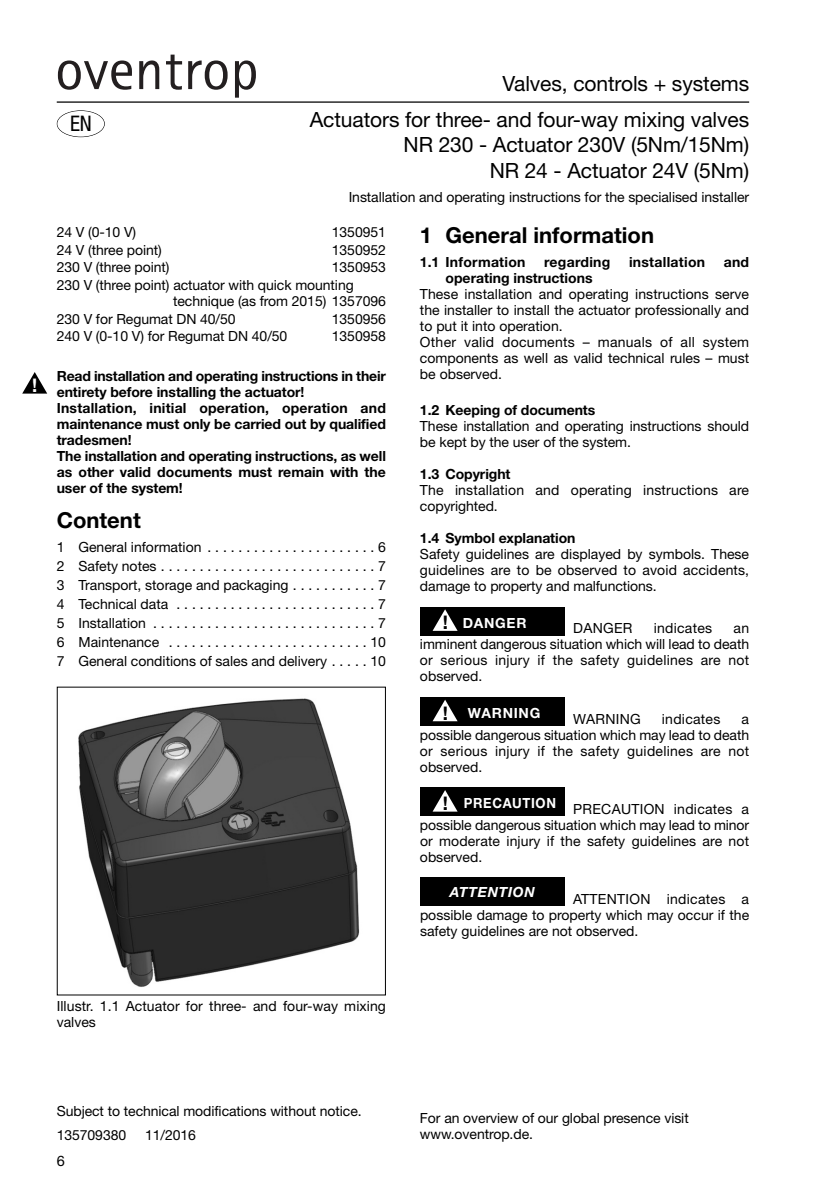
<style>
.page{position:relative;width:840px;height:1191px;background:#fff}
.page>*{position:absolute;margin:0;border:0;box-sizing:border-box;transform-origin:0 0}
.t1{font:700 22px "Helvetica Neue";color:#000}
.t2{font:condensed 21.4px "Helvetica Neue";color:#000}
.t3{font:21px/36.6px "Helvetica Neue";letter-spacing:-.005em;color:#000;text-align:right}
.t4{font:700 18.8px "Helvetica Neue";color:#fff}
.t5{font:700 18.8px "Helvetica Neue";color:#000}
.t6{font:14.4px "Helvetica Neue";color:#000}
.t7{font:14px/16px "Helvetica Neue";color:#000}
.t8{font:700 14px/16px "Helvetica Neue";letter-spacing:-.005em;color:#000}
.t9{font:700 14px "Helvetica Neue";letter-spacing:.02em;color:#000}
.t10{font:14px "Helvetica Neue";letter-spacing:.02em;color:#000}
.t11{font:700 14px "Helvetica Neue";letter-spacing:.05em;color:#fff}
.t12{font:700 14px "Helvetica Neue";letter-spacing:.05em;color:#fff;scale:.93 1}
.t13{font:italic 700 14px "Helvetica Neue";letter-spacing:.05em;color:#fff}
.s1{font-size:18.8px;color:#000}
</style>
<div class="page">
<div style="left:57px;top:110px;width:48px;height:27px;border:1px solid #000;border-radius:50%"></div>
<img style="left:78px;top:698px;width:282px;height:289px">
<svg style="left:22px;top:372px;width:25px;height:21px"></svg>
<div style="left:420px;top:607px;width:144px;height:28px;background:#000"></div>
<div style="left:420px;top:877px;width:144px;height:29px;background:#000"></div>
<svg style="left:432px;top:609px;width:25px;height:22px"></svg>
<div style="left:420px;top:697px;width:144px;height:28px;background:#000"></div>
<svg style="left:432px;top:699px;width:25px;height:22px"></svg>
<div style="left:420px;top:787px;width:144px;height:29px;background:#000"></div>
<svg style="left:433px;top:790px;width:24px;height:21px"></svg>
<svg style="left:58px;top:55px;width:198px;height:43px"></svg>
<hr style="left:57px;top:101px;width:691px;height:2px;background:#000">
<h3 class="t4" style="left:32px;top:378px;width:7px">!</h3>
<h2 class="t2" style="left:70px;top:116px;width:23px">EN</h2>
<h3 class="t3" style="left:309px;top:67px;width:440px">Valves, controls + systems<br>Actuators for three- and four-way mixing valves</h3>
<h3 class="t3" style="left:403px;top:134px;width:347px;line-height:25.2px">NR 230 - Actuator 230V (5Nm/15Nm)<br>NR 24 - Actuator 24V (5Nm)</h3>
<p class="t7" style="left:348px;top:190px;width:401px">Installation and operating instructions for the specialised installer</p>
<p class="t7" style="left:57px;top:225px;width:81px">24 V (0-10 V)</p>
<p class="t7" style="left:332px;top:225px;width:55px">1350951</p>
<p class="t7" style="left:57px;top:243px;width:107px">24 V (three point)</p>
<p class="t7" style="left:332px;top:243px;width:55px">1350952</p>
<p class="t7" style="left:57px;top:261px;width:114px">230 V (three point)</p>
<p class="t7" style="left:57px;top:260px;width:330px;line-height:17.8px;text-indent:275px">1350953<br>230 V (three point) actuator with quick mounting</p>
<p class="t7" style="left:57px;top:293px;width:330px;line-height:17.8px;text-indent:116px">technique (as from 2015) 1357096<br>230 V for Regumat DN 40/50</p>
<p class="t7" style="left:332px;top:312px;width:55px">1350956</p>
<p class="t7" style="left:57px;top:330px;width:232px">240 V (0-10 V) for Regumat DN 40/50</p>
<p class="t7" style="left:332px;top:330px;width:55px">1350958</p>
<p class="t8" style="left:57px;top:369px;width:330px">Read installation and operating instructions in their entirety before installing the actuator!<br>Installation, initial operation, operation and maintenance must only be carried out by qualified tradesmen!<br>The installation and operating instructions, as well as other valid documents must remain with the user of the system!</p>
<h1 class="t1" style="left:57px;top:512px;width:85px">Content</h1>
<p class="t7" style="left:57px;top:539px;width:330px;line-height:19px;text-align:justify">1 General information . . . . . . . . . . . . . . . . . . . . . . 6<br>2 Safety notes . . . . . . . . . . . . . . . . . . . . . . . . . . . . 7<br>3 Transport, storage and packaging . . . . . . . . . . . 7<br>4 Technical data . . . . . . . . . . . . . . . . . . . . . . . . . . 7<br>5 Installation . . . . . . . . . . . . . . . . . . . . . . . . . . . . . 7<br>6 Maintenance . . . . . . . . . . . . . . . . . . . . . . . . . . 10<br>7 General conditions of sales and delivery . . . . . 10</p>
<h1 class="t1" style="left:420px;top:227px;width:235px">1 General information</h1>
<p class="t9" style="left:420px;top:257px;width:107px">1.1 Information</p>
<p class="t9" style="left:544px;top:257px;width:68px">regarding</p>
<p class="t9" style="left:628px;top:257px;width:78px">installation</p>
<p class="t8" style="left:723px;top:255px;width:27px">and</p>
<p class="t8" style="left:445px;top:271px;width:148px">operating instructions</p>
<p class="t7" style="left:420px;top:287px;width:330px">These installation and operating instructions serve the installer to install the actuator professionally and to put it into operation.<br>Other valid documents – manuals of all system components as well as valid technical rules – must be observed.</p>
<p class="t8" style="left:420px;top:403px;width:177px">1.2 Keeping of documents</p>
<p class="t7" style="left:420px;top:419px;width:330px">These installation and operating instructions should be kept by the user of the system.</p>
<p class="t8" style="left:420px;top:467px;width:92px">1.3 Copyright</p>
<p class="t7" style="left:420px;top:483px;width:330px">The installation and operating instructions are copyrighted.</p>
<p class="t8" style="left:420px;top:531px;width:157px">1.4 Symbol explanation</p>
<p class="t7" style="left:420px;top:547px;width:330px;text-align:justify">Safety guidelines are displayed by symbols. These guidelines are to be observed to avoid accidents, damage to property and malfunctions.</p>
<p class="t7" style="left:573px;top:621px;width:61px">DANGER</p>
<p class="t10" style="left:653px;top:623px;width:60px">indicates</p>
<h3 class="t5" style="left:442px;top:616px;width:7px">!</h3>
<p class="t11" style="left:462px;top:617px;width:65px">DANGER</p>
<p class="t7" style="left:420px;top:621px;width:330px;text-align:justify;text-indent:313px">an imminent dangerous situation which will lead to death or serious injury if the safety guidelines are not observed.</p>
<p class="t10" style="left:573px;top:714px;width:69px">WARNING</p>
<p class="t10" style="left:661px;top:714px;width:60px">indicates</p>
<p class="t11" style="left:442px;top:708px;width:99px"><span class="s1">!</span> WARNING</p>
<p class="t7" style="left:420px;top:712px;width:330px;text-align:justify;text-indent:321px">a possible dangerous situation which may lead to death or serious injury if the safety guidelines are not observed.</p>
<p class="t12" style="left:442px;top:798px;width:123px"><span class="s1">!</span> PRECAUTION</p>
<p class="t7" style="left:420px;top:802px;width:330px;text-align:justify;text-indent:153px">PRECAUTION indicates a possible dangerous situation which may lead to minor or moderate injury if the safety guidelines are not observed.</p>
<p class="t13" style="left:449px;top:887px;width:87px">ATTENTION</p>
<p class="t7" style="left:420px;top:892px;width:330px;text-align:justify;text-indent:153px">ATTENTION indicates a possible damage to property which may occur if the safety guidelines are not observed.</p>
<p class="t7" style="left:57px;top:999px;width:330px">Illustr. 1.1 Actuator for three- and four-way mixing valves</p>
<p class="t7" style="left:57px;top:1099px;width:306px;line-height:24px">Subject to technical modifications without notice.<br>135709380</p>
<p class="t7" style="left:145px;top:1127px;width:52px">11/2016</p>
<p class="t6" style="left:57px;top:1155px;width:10px">6</p>
<p class="t7" style="left:420px;top:1111px;width:270px">For an overview of our global presence visit www.oventrop.de.</p>
</div>
